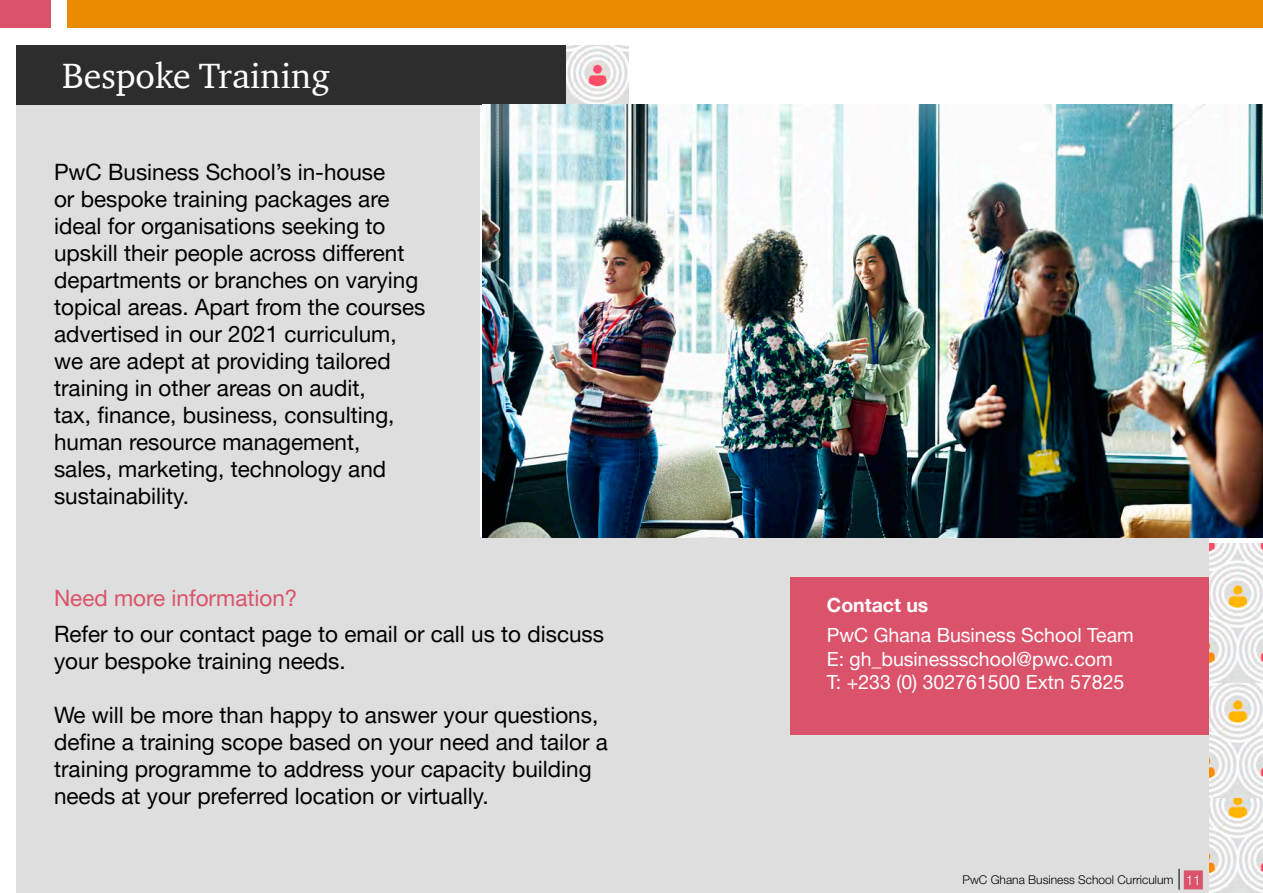
<style>
.page{position:relative;width:1263px;height:893px;background:#fff}
.page>*{position:absolute;margin:0;border:0;box-sizing:border-box;transform-origin:0 0}
.t1{font:36px "ITC Charter Com";color:#fff}
.t2{font:22.5px/27px "Helvetica Neue LT Pro";color:#000}
.t3{font:22.5px "Helvetica Neue LT Pro";color:#db536a}
.t4{font:19.5px "Helvetica Neue LT Pro";color:#fff}
.t5{font:700 19.5px "Helvetica Neue LT Pro";color:#fff}
.t6{font:300 13.5px "Helvetica Neue LT Pro";color:#fff}
.t7{font:300 12px "Helvetica Neue LT Pro";color:#000}
</style>
<div class="page">
<img style="left:1209px;top:797px;width:54px;height:96px">
<img style="left:1209px;top:682px;width:54px;height:115px">
<img style="left:1209px;top:543px;width:54px;height:139px">
<div style="left:16px;top:105px;width:464px;height:432px;background:#dedede"></div>
<div style="left:16px;top:537px;width:1193px;height:356px;background:#dedede"></div>
<div style="left:16px;top:45px;width:551px;height:60px;background:#2d2d2d"></div>
<img style="left:567px;top:45px;width:61px;height:60px">
<div style="left:68px;top:0;width:1195px;height:27px;background:#eb8c00"></div>
<div style="left:0;top:0;width:51px;height:27px;background:#db536a"></div>
<img style="left:482px;top:105px;width:781px;height:432px">
<div style="left:790px;top:578px;width:419px;height:157px;background:#db536a"></div>
<div style="left:1184px;top:870px;width:19px;height:19px;background:#db536a;border:1px solid #db536a"></div>
<svg style="left:1179px;top:869px;width:1px;height:21px"></svg>
<p class="t1" style="left:62px;top:53px;width:270px">Bespoke Training</p>
<p class="t2" style="left:54px;top:158px;width:373px">PwC Business School’s in-house<br>or bespoke training packages are ideal for organisations seeking to upskill their people across different departments or branches on varying topical areas. Apart from the courses advertised in our 2021 curriculum, we are adept at providing tailored training in other areas on audit,<br>tax, finance, business, consulting, human resource management,<br>sales, marketing, technology and sustainability.</p>
<p class="t3" style="left:54px;top:584px;width:245px">Need more information?</p>
<p class="t2" style="left:54px;top:620px;width:552px">Refer to our contact page to email or call us to discuss your bespoke training needs.</p>
<p class="t2" style="left:54px;top:701px;width:555px">We will be more than happy to answer your questions, define a training scope based on your need and tailor a training programme to address your capacity building needs at your preferred location or virtually.</p>
<p class="t5" style="left:827px;top:593px;width:103px">Contact us</p>
<p class="t4" style="left:827px;top:623px;width:308px">PwC Ghana Business School Team</p>
<p class="t4" style="left:827px;top:647px;width:287px">E: gh_businessschool@pwc.com</p>
<p class="t4" style="left:827px;top:670px;width:299px">T: +233 (0) 302761500 Extn 57825</p>
<p class="t7" style="left:962px;top:873px;width:212px">PwC Ghana Business School Curriculum</p>
<p class="t6" style="left:1186px;top:871px;width:17px">11</p>
</div>
